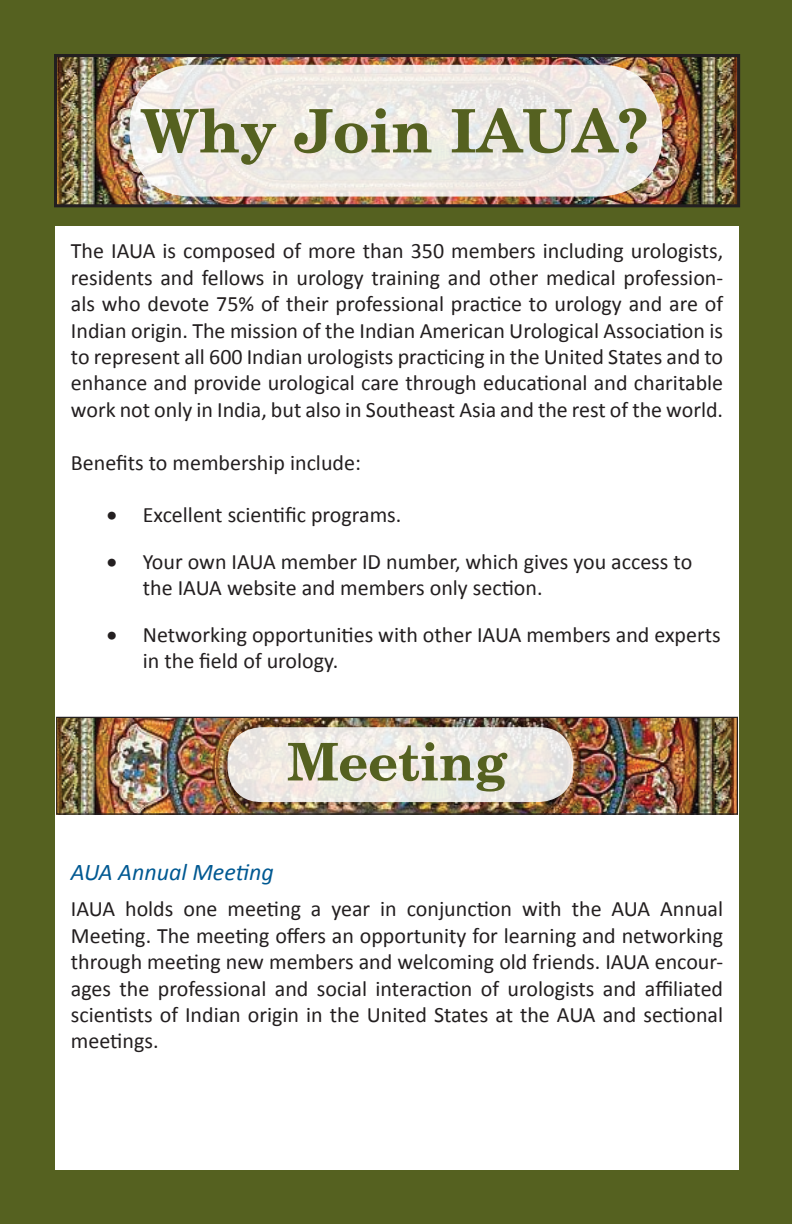
<style>
.page{position:relative;width:792px;height:1224px;background:#556120}
.page>*{position:absolute;margin:0;border:0;box-sizing:border-box;transform-origin:0 0}
.t1{font:700 60px "New Century Schlbk";color:#556120}
.t2{font:700 52px "New Century Schlbk";color:#556120}
.t3{font:italic 24px "Calibri";color:#015992}
.Normal__Web{font:22px/26.4px "Calibri";color:#231f20;text-align:justify}
.List_Paragraph{font:22px/26.4px "Calibri";color:#231f20}
</style>
<div class="page">
<img style="left:58px;top:58px;width:678px;height:145px">
<div style="left:54px;top:54px;width:686px;height:153px;border:3px solid #231f20"></div>
<div style="left:55px;top:226px;width:684px;height:944px;background:#fff"></div>
<img style="left:58px;top:719px;width:678px;height:94px">
<div style="left:56px;top:717px;width:682px;height:98px;border:1px solid #231f20"></div>
<svg style="left:130px;top:65px;width:532px;height:132px;background:#eee9e5"></svg>
<svg style="left:228px;top:727px;width:345px;height:75px;background:#ede9e5"></svg>
<p class="t1" style="left:140px;top:93px;width:509px">Why Join IAUA?</p>
<p class="Normal__Web" style="left:71px;top:238px;width:654px">The IAUA is composed of more than 350 members including urologists, residents and fellows in urology training and other medical profession&shy;als who devote 75% of their professional practice to urology and are of Indian origin. The mission of the Indian American Urological Association is to represent all 600 Indian urologists practicing in the United States and to enhance and provide urological care through educational and charitable work not only in India, but also in Southeast Asia and the rest of the world.</p>
<p class="Normal__Web" style="left:71px;top:449px;width:292px">Benefits to membership include:</p>
<p class="List_Paragraph" style="left:107px;top:502px;width:296px">• Excellent scientific programs.</p>
<p class="List_Paragraph" style="left:143px;top:548px;width:551px;text-indent:-36px">• Your own IAUA member ID number, which gives you access to the IAUA website and members only section.</p>
<p class="List_Paragraph" style="left:143px;top:621px;width:579px;text-indent:-36px">• Networking opportunities with other IAUA members and experts in the field of urology.</p>
<p class="t2" style="left:287px;top:729px;width:221px">Meeting</p>
<p class="t3" style="left:71px;top:856px;width:204px">AUA Annual Meeting</p>
<p class="Normal__Web" style="left:71px;top:896px;width:654px">IAUA holds one meeting a year in conjunction with the AUA Annual Meeting. The meeting offers an opportunity for learning and networking through meeting new members and welcoming old friends. IAUA encour&shy;ages the professional and social interaction of urologists and affiliated scientists of Indian origin in the United States at the AUA and sectional meetings.</p>
</div>
